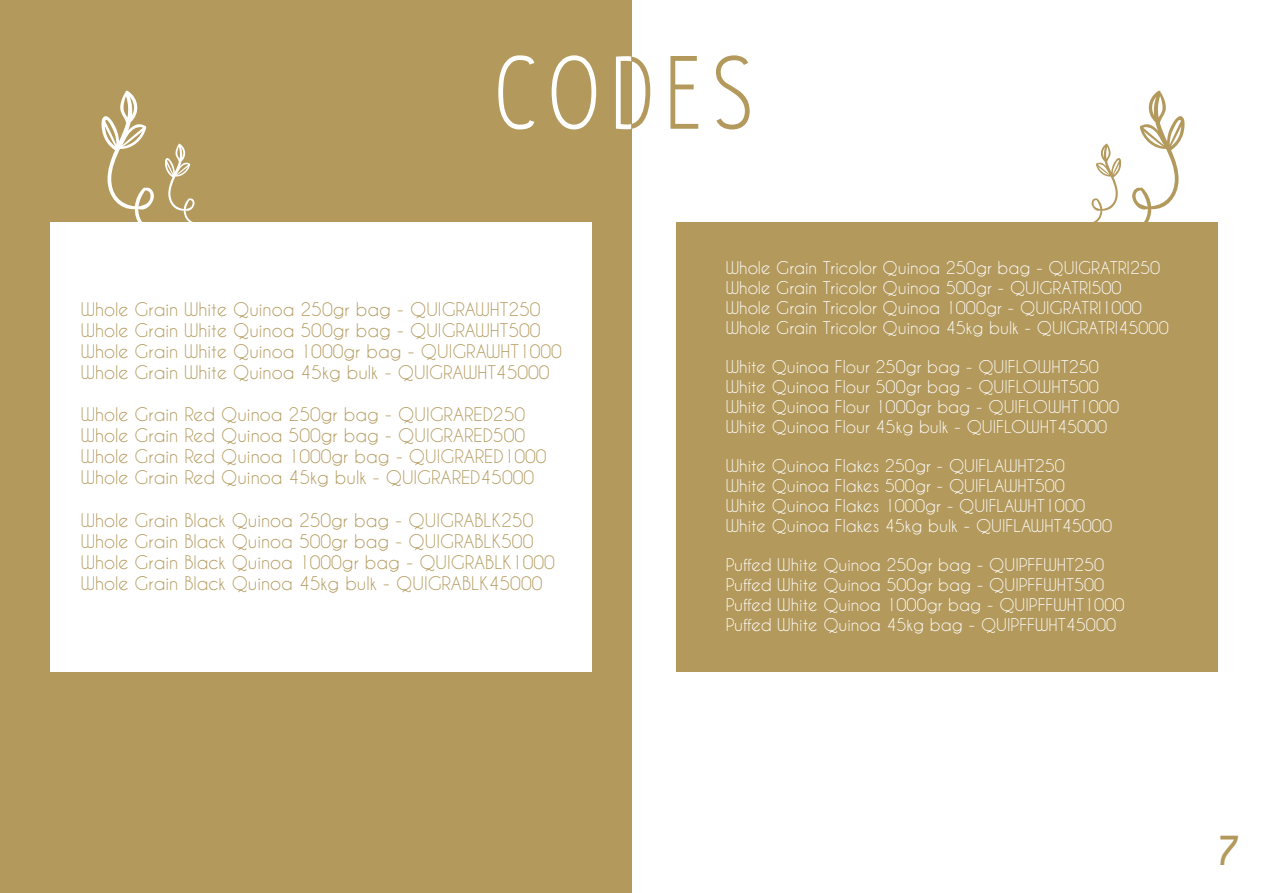
<style>
.page{position:relative;width:1263px;height:893px;background:#fff}
.page>*{position:absolute;margin:0;border:0;box-sizing:border-box;transform-origin:0 0}
.t1{font:700 37.5px "Caviar Dreams";color:#b3995c}
.t2{font:17.55px/21.1px "Caviar Dreams";color:#b3995c}
.t3{font:16.5px/19.8px "Caviar Dreams";color:#fff}
</style>
<div class="page">
<div style="left:0;top:0;width:631px;height:893px;background:#b3995c"></div>
<svg style="left:101px;top:90px;width:94px;height:132px"></svg>
<svg style="left:1091px;top:90px;width:94px;height:132px"></svg>
<div style="left:51px;top:222px;width:541px;height:449px;background:#fff"></div>
<div style="left:677px;top:222px;width:541px;height:449px;background:#b3995c"></div>
<svg style="left:498px;top:55px;width:36px;height:74px"></svg>
<svg style="left:552px;top:55px;width:44px;height:74px"></svg>
<svg style="left:616px;top:56px;width:34px;height:73px"></svg>
<svg style="left:670px;top:56px;width:28px;height:73px"></svg>
<svg style="left:716px;top:55px;width:34px;height:74px"></svg>
<p class="t2" style="left:81px;top:298px;width:483px">Whole Grain White Quinoa 250gr bag - QUIGRAWHT250<br>Whole Grain White Quinoa 500gr bag - QUIGRAWHT500<br>Whole Grain White Quinoa 1000gr bag - QUIGRAWHT1000<br>Whole Grain White Quinoa 45kg bulk - QUIGRAWHT45000</p>
<p class="t2" style="left:81px;top:404px;width:467px">Whole Grain Red Quinoa 250gr bag - QUIGRARED250<br>Whole Grain Red Quinoa 500gr bag - QUIGRARED500<br>Whole Grain Red Quinoa 1000gr bag - QUIGRARED1000<br>Whole Grain Red Quinoa 45kg bulk - QUIGRARED45000</p>
<p class="t2" style="left:81px;top:509px;width:476px">Whole Grain Black Quinoa 250gr bag - QUIGRABLK250<br>Whole Grain Black Quinoa 500gr bag - QUIGRABLK500<br>Whole Grain Black Quinoa 1000gr bag - QUIGRABLK1000<br>Whole Grain Black Quinoa 45kg bulk - QUIGRABLK45000</p>
<p class="t3" style="left:726px;top:258px;width:445px">Whole Grain Tricolor Quinoa 250gr bag - QUIGRATRI250<br>Whole Grain Tricolor Quinoa 500gr - QUIGRATRI500<br>Whole Grain Tricolor Quinoa 1000gr - QUIGRATRI1000<br>Whole Grain Tricolor Quinoa 45kg bulk - QUIGRATRI45000</p>
<p class="t3" style="left:726px;top:357px;width:395px">White Quinoa Flour 250gr bag - QUIFLOWHT250<br>White Quinoa Flour 500gr bag - QUIFLOWHT500<br>White Quinoa Flour 1000gr bag - QUIFLOWHT1000<br>White Quinoa Flour 45kg bulk - QUIFLOWHT45000</p>
<p class="t3" style="left:726px;top:456px;width:388px">White Quinoa Flakes 250gr - QUIFLAWHT250<br>White Quinoa Flakes 500gr - QUIFLAWHT500<br>White Quinoa Flakes 1000gr - QUIFLAWHT1000<br>White Quinoa Flakes 45kg bulk - QUIFLAWHT45000</p>
<p class="t3" style="left:726px;top:555px;width:400px">Puffed White Quinoa 250gr bag - QUIPFFWHT250<br>Puffed White Quinoa 500gr bag - QUIPFFWHT500<br>Puffed White Quinoa 1000gr bag - QUIPFFWHT1000<br>Puffed White Quinoa 45kg bag - QUIPFFWHT45000</p>
<h1 class="t1" style="left:1218px;top:829px;width:25px">7</h1>
</div>
